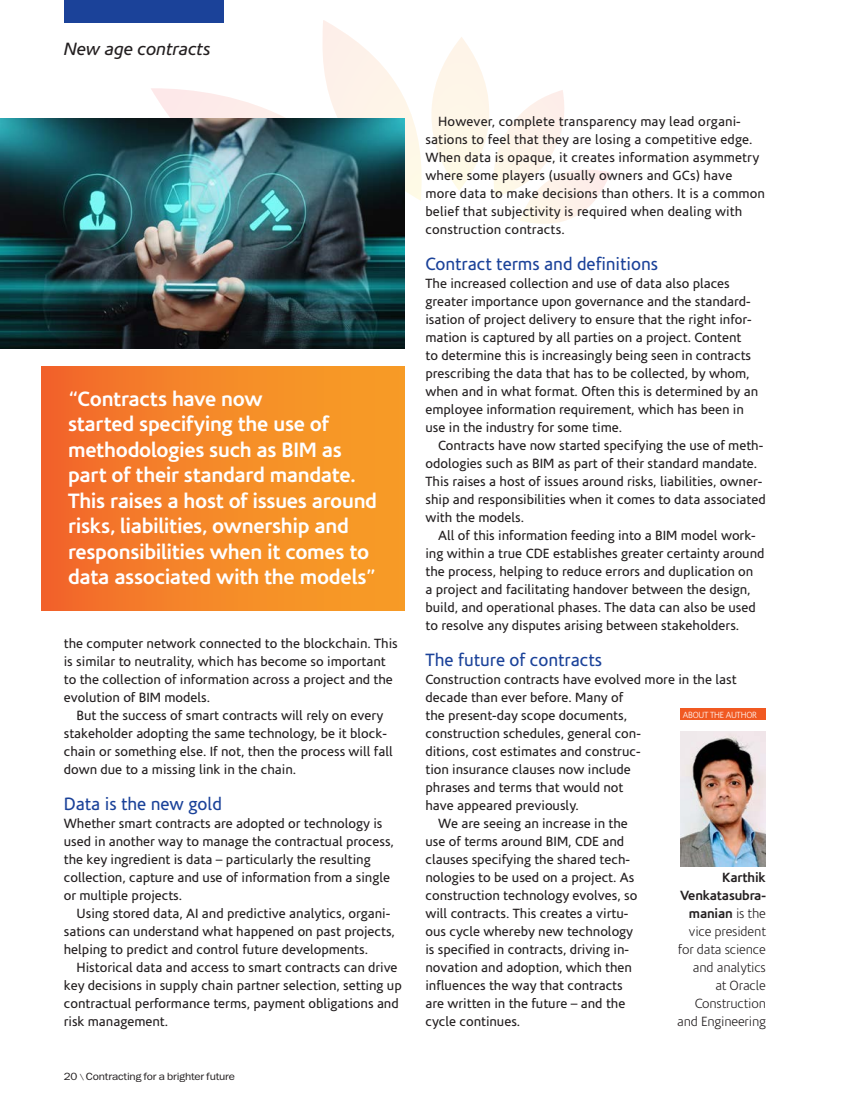
<style>
.page{position:relative;width:851px;height:1106px;background:#fff}
.page>*{position:absolute;margin:0;border:0;box-sizing:border-box;transform-origin:0 0}
.t1{font:700 21px/25.5px "Corisande";letter-spacing:-.015em;color:#fff}
.t2{font:18px "Corisande";color:#1b4299}
.t3{font:italic 18px "Corisande";color:#231f20}
.t4{font:13.5px/18px "Corisande";color:#231f20}
.t5{font:300 13.5px/18px "Corisande";letter-spacing:-.01em;color:#231f20;text-align:right}
.t6{font:10.5px "ITC Franklin Gothic Std";letter-spacing:-.015em;color:#231f20;scale:1.1 1}
.t7{font:300 9px "Corisande";letter-spacing:-.03em;color:#fff}
.s1{font-weight:700}
</style>
<div class="page">
<div style="left:64px;top:0;width:159px;height:23px;background:#1b4299"></div>
<svg style="left:431px;top:37px;width:179px;height:187px"></svg>
<svg style="left:14px;top:20px;width:408px;height:286px"></svg>
<div style="left:680px;top:709px;width:85px;height:11px;background:#f15921"></div>
<img style="left:680px;top:731px;width:85px;height:135px">
<div style="left:42px;top:367px;width:362px;height:244px;background:linear-gradient(to right,#f2692b,#f8a326)"></div>
<img style="left:0;top:119px;width:404px;height:230px">
<p class="t3" style="left:64px;top:39px;width:148px">New age contracts</p>
<p class="t1" style="left:68px;top:386px;width:310px">“Contracts have now<br>started specifying the use of methodologies such as BIM as part of their standard mandate.<br>This raises a host of issues around risks, liabilities, ownership and responsibilities when it comes to data associated with the models”</p>
<p class="t4" style="left:64px;top:635px;width:335px">the computer network connected to the blockchain. This is similar to neutrality, which has become so important to the collection of information across a project and the evolution of BIM models.</p>
<p class="t4" style="left:64px;top:707px;width:330px;text-indent:13px">But the success of smart contracts will rely on every stakeholder adopting the same technology, be it block&shy;chain or something else. If not, then the process will fall down due to a missing link in the chain.</p>
<p class="t2" style="left:64px;top:794px;width:159px">Data is the new gold</p>
<p class="t4" style="left:64px;top:815px;width:331px">Whether smart contracts are adopted or technology is used in another way to manage the contractual process, the key ingredient is data – particularly the resulting collection, capture and use of information from a single or multiple projects.</p>
<p class="t4" style="left:64px;top:905px;width:332px;text-indent:13px">Using stored data, AI and predictive analytics, organi&shy;sations can understand what happened on past projects, helping to predict and control future developments.</p>
<p class="t4" style="left:64px;top:959px;width:339px;text-indent:13px">Historical data and access to smart contracts can drive key decisions in supply chain partner selection, setting up contractual performance terms, payment obligations and risk management.</p>
<p class="t6" style="left:64px;top:1070px;width:157px">20 <sup>\</sup> Contracting for a brighter future</p>
<p class="t4" style="left:425px;top:113px;width:341px;text-indent:13px">However, complete transparency may lead organi&shy;sations to feel that they are losing a competitive edge.<br>When data is opaque, it creates information asymmetry where some players (usually owners and GCs) have more data to make decisions than others. It is a common belief that subjectivity is required when dealing with construction contracts.</p>
<p class="t2" style="left:425px;top:254px;width:234px">Contract terms and definitions</p>
<p class="t4" style="left:425px;top:275px;width:334px">The increased collection and use of data also places greater importance upon governance and the standard&shy;isation of project delivery to ensure that the right infor&shy;mation is captured by all parties on a project. Content<br>to determine this is increasingly being seen in contracts prescribing the data that has to be collected, by whom, when and in what format. Often this is determined by an employee information requirement, which has been in use in the industry for some time.</p>
<p class="t4" style="left:425px;top:437px;width:342px;text-indent:13px">Contracts have now started specifying the use of meth&shy;odologies such as BIM as part of their standard mandate.<br>This raises a host of issues around risks, liabilities, owner&shy;ship and responsibilities when it comes to data associated with the models.</p>
<p class="t4" style="left:425px;top:527px;width:340px;text-indent:13px">All of this information feeding into a BIM model work&shy;ing within a true CDE establishes greater certainty around the process, helping to reduce errors and duplication on<br>a project and facilitating handover between the design, build, and operational phases. The data can also be used to resolve any disputes arising between stakeholders.</p>
<p class="t2" style="left:425px;top:650px;width:178px">The future of contracts</p>
<p class="t4" style="left:425px;top:671px;width:312px">Construction contracts have evolved more in the last decade than ever before. Many of<br>the present-day scope documents,<br>construction schedules, general con-<br>ditions, cost estimates and construc-<br>tion insurance clauses now include<br>phrases and terms that would not<br>have appeared previously.</p>
<p class="t4" style="left:425px;top:815px;width:213px;text-indent:13px">We are seeing an increase in the use of terms around BIM, CDE and clauses specifying the shared tech&shy;nologies to be used on a project. As construction technology evolves, so will contracts. This creates a virtu&shy;ous cycle whereby new technology is specified in contracts, driving in&shy;novation and adoption, which then influences the way that contracts are written in the future – and the cycle continues.</p>
<p class="t7" style="left:682px;top:710px;width:75px">ABOUT THE AUTHOR</p>
<p class="t5" style="left:677px;top:869px;width:90px"><span class="s1">Karthik<br>Venkatasubra&shy;manian</span> is the vice president for data science and analytics<br>at Oracle<br>Construction and Engineering</p>
</div>
